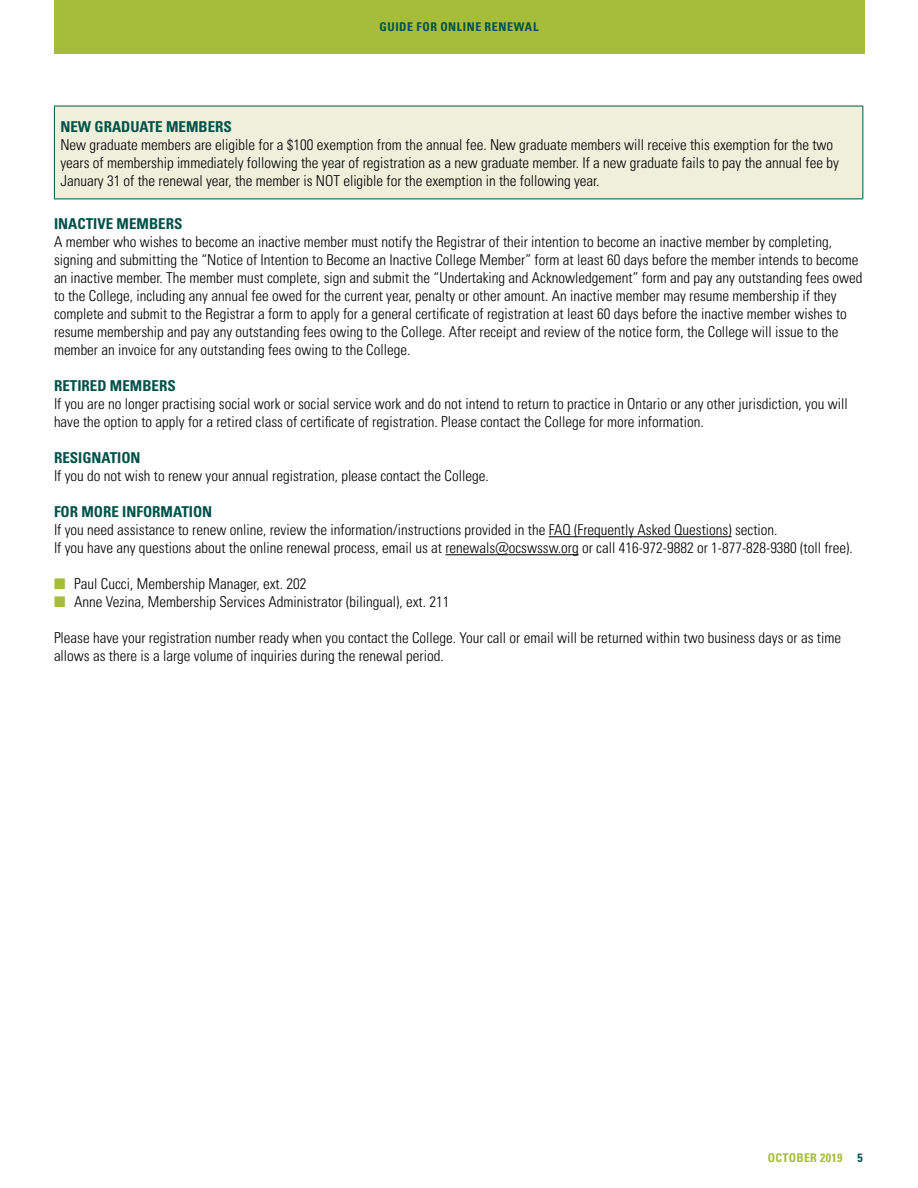
<style>
.page{position:relative;width:918px;height:1188px;background:#fff}
.page>*{position:absolute;margin:0;border:0;box-sizing:border-box;transform-origin:0 0}
.t1{font:15px/18px "Univers LTCYR 47 Light Cond";color:#000}
.t2{font:15px "Univers LTCYR 67 Bold Cond";color:#005149}
.t3{font:12px "Univers LTCYR 67 Bold Cond";letter-spacing:.05em;color:#005149}
.t4{font:12px "Univers LTCYR 67 Bold Cond";letter-spacing:.025em;color:#a5bd39}
.s1{color:#a5bd39}
</style>
<div class="page">
<div style="left:54px;top:0;width:810px;height:54px;background:#a5bd39"></div>
<hr style="left:549px;top:536px;width:183px;height:1px;background:#000">
<hr style="left:445px;top:554px;width:134px;height:1px;background:#000">
<div style="left:54px;top:106px;width:809px;height:93px;background:#eef0dc"></div>
<hr style="left:54px;top:106px;width:809px;height:1px;background:#005149">
<hr style="left:54px;top:106px;width:1px;height:93px;background:#005149">
<hr style="left:862px;top:106px;width:1px;height:93px;background:#005149">
<hr style="left:54px;top:199px;width:809px;height:1px;background:#005149">
<p class="t3" style="left:380px;top:19px;width:160px">GUIDE FOR ONLINE RENEWAL</p>
<p class="t2" style="left:60px;top:117px;width:173px">NEW GRADUATE MEMBERS</p>
<p class="t1" style="left:60px;top:134px;width:780px">New graduate members are eligible for a $100 exemption from the annual fee. New graduate members will receive this exemption for the two years of membership immediately following the year of registration as a new graduate member. If a new graduate fails to pay the annual fee by<br>January 31 of the renewal year, the member is NOT eligible for the exemption in the following year.</p>
<p class="t2" style="left:54px;top:215px;width:130px">INACTIVE MEMBERS</p>
<p class="t1" style="left:54px;top:232px;width:810px">A member who wishes to become an inactive member must notify the Registrar of their intention to become an inactive member by completing, signing and submitting the “Notice of Intention to Become an Inactive College Member” form at least 60 days before the member intends to become an inactive member. The member must complete, sign and submit the “Undertaking and Acknowledgement” form and pay any outstanding fees owed to the College, including any annual fee owed for the current year, penalty or other amount. An inactive member may resume membership if they complete and submit to the Registrar a form to apply for a general certificate of registration at least 60 days before the inactive member wishes to resume membership and pay any outstanding fees owing to the College. After receipt and review of the notice form, the College will issue to the member an invoice for any outstanding fees owing to the College.</p>
<p class="t2" style="left:54px;top:377px;width:123px">RETIRED MEMBERS</p>
<p class="t1" style="left:54px;top:394px;width:795px">If you are no longer practising social work or social service work and do not intend to return to practice in Ontario or any other jurisdiction, you will have the option to apply for a retired class of certificate of registration. Please contact the College for more information.</p>
<p class="t2" style="left:54px;top:449px;width:88px">RESIGNATION</p>
<p class="t1" style="left:54px;top:466px;width:436px">If you do not wish to renew your annual registration, please contact the College.</p>
<p class="t2" style="left:54px;top:503px;width:160px">FOR MORE INFORMATION</p>
<p class="t1" style="left:54px;top:520px;width:800px">If you need assistance to renew online, review the information/instructions provided in the FAQ (Frequently Asked Questions) section.<br>If you have any questions about the online renewal process, email us at renewals@ocswssw.org or call 416-972-9882 or 1-877-828-9380 (toll free).</p>
<p class="t1" style="left:54px;top:574px;width:254px"><span class="s1">■</span> Paul Cucci, Membership Manager, ext. 202</p>
<p class="t1" style="left:54px;top:592px;width:397px"><span class="s1">■</span> Anne Vezina, Membership Services Administrator (bilingual), ext. 211</p>
<p class="t1" style="left:54px;top:628px;width:789px">Please have your registration number ready when you contact the College. Your call or email will be returned within two business days or as time allows as there is a large volume of inquiries during the renewal period.</p>
<p class="t4" style="left:768px;top:1150px;width:76px">OCTOBER 2019</p>
<p class="t3" style="left:858px;top:1150px;width:7px">5</p>
</div>
